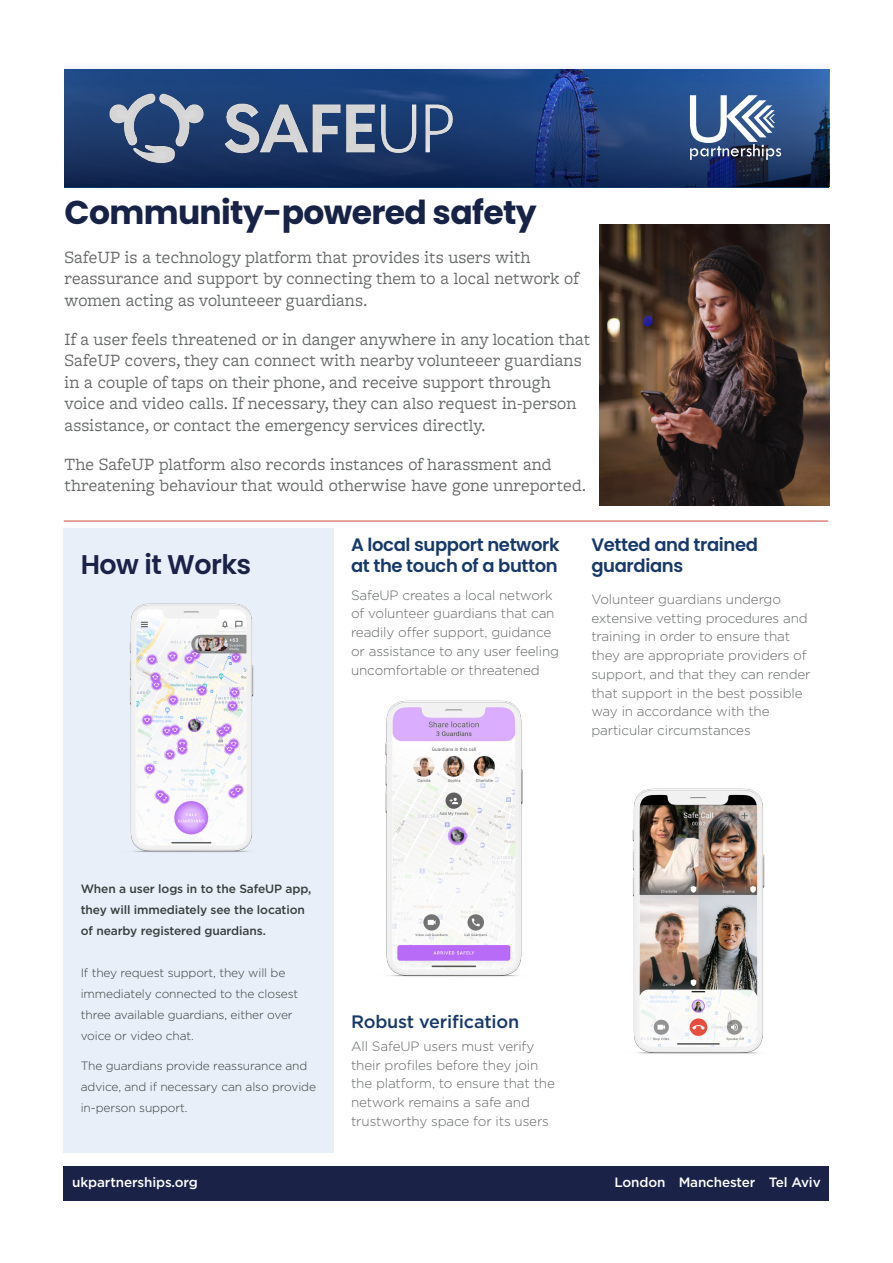
<style>
.page{position:relative;width:893px;height:1263px;background:#fff}
.page>*{position:absolute;margin:0;border:0;box-sizing:border-box;transform-origin:0 0}
.t1{font:700 33px "Poppins";letter-spacing:-.02em;color:#162246}
.t2{font:600 27px "Poppins";letter-spacing:-.02em;color:#1a2248}
.t3{font:18px/21.6px "Freight Macro Pro";color:#656767}
.t4{font:600 18px/21px "Poppins";letter-spacing:-.02em;color:#17396a}
.Number_Text{font:500 18px "Gotham";letter-spacing:-.01em;color:#17396a}
.Number_Text-2{font:300 13.5px/18.8px "Gotham";letter-spacing:-.01em;color:#656767}
.Body_Copy{font:500 13.5px "Gotham";letter-spacing:-.01em;color:#fff}
.Highlight_Text_Grey{font:300 12px/21px "Gotham";letter-spacing:-.01em;color:#383d3d}
.Highlight_Text_Grey-2{font:500 12px/21px "Gotham";letter-spacing:-.01em;color:#383d3d}
</style>
<div class="page">
<svg style="left:64px;top:67px;width:764px;height:121px;background:#224177"></svg>
<div style="left:64px;top:1166px;width:765px;height:34px;background:#1a2248"></div>
<hr style="left:64px;top:521px;width:764px;height:1px;background:#c94938">
<svg style="left:690px;top:95px;width:91px;height:65px"></svg>
<div style="left:64px;top:528px;width:270px;height:624px;background:#e9eff8"></div>
<img style="left:88px;top:87px;width:386px;height:83px">
<img style="left:600px;top:225px;width:229px;height:281px">
<img style="left:129px;top:603px;width:125px;height:249px">
<img style="left:385px;top:701px;width:138px;height:276px">
<img style="left:632px;top:789px;width:133px;height:265px">
<h1 class="t1" style="left:65px;top:193px;width:473px">Community-powered safety</h1>
<h1 class="t3" style="left:65px;top:245px;width:516px">SafeUP is a technology platform that provides its users with reassurance and support by connecting them to a local network of women acting as volunteeer guardians.</h1>
<h1 class="t3" style="left:65px;top:327px;width:527px">If a user feels threatened or in danger anywhere in any location that SafeUP covers, they can connect with nearby volunteeer guardians in a couple of taps on their phone, and receive support through voice and video calls. If necessary, they can also request in-person assistance, or contact the emergency services directly.</h1>
<h1 class="t3" style="left:65px;top:452px;width:523px">The SafeUP platform also records instances of harassment and threatening behaviour that would otherwise have gone unreported.</h1>
<h1 class="t2" style="left:81px;top:548px;width:172px">How it Works</h1>
<h2 class="t4" style="left:351px;top:535px;width:210px">A local support network at the touch of a button</h2>
<p class="Number_Text-2" style="left:351px;top:585px;width:210px">SafeUP creates a local network of volunteer guardians that can readily offer support, guidance or assistance to any user feeling uncomfortable or threatened</p>
<h2 class="t4" style="left:591px;top:535px;width:168px">Vetted and trained guardians</h2>
<h2 class="Number_Text-2" style="left:591px;top:589px;width:221px">Volunteer guardians undergo extensive vetting procedures and training in order to ensure that they are appropriate providers of support, and that they can render that support in the best possible way in accordance with the particular circumstances</h2>
<p class="Highlight_Text_Grey-2" style="left:81px;top:878px;width:232px">When a user logs in to the SafeUP app, they will immediately see the location of nearby registered guardians.</p>
<p class="Highlight_Text_Grey" style="left:81px;top:962px;width:219px">If they request support, they will be immediately connected to the closest three available guardians, either over voice or video chat.</p>
<p class="Highlight_Text_Grey" style="left:81px;top:1055px;width:237px">The guardians provide reassurance and advice, and if necessary can also provide in-person support.</p>
<p class="Number_Text" style="left:351px;top:1009px;width:170px">Robust verification</p>
<p class="Number_Text-2" style="left:351px;top:1036px;width:205px">All SafeUP users must verify their profiles before they join the platform, to ensure that the network remains a safe and trustworthy space for its users</p>
<p class="Body_Copy" style="left:72px;top:1173px;width:127px">ukpartnerships.org</p>
<p class="Body_Copy" style="left:614px;top:1173px;width:208px">London Manchester Tel Aviv</p>
</div>
